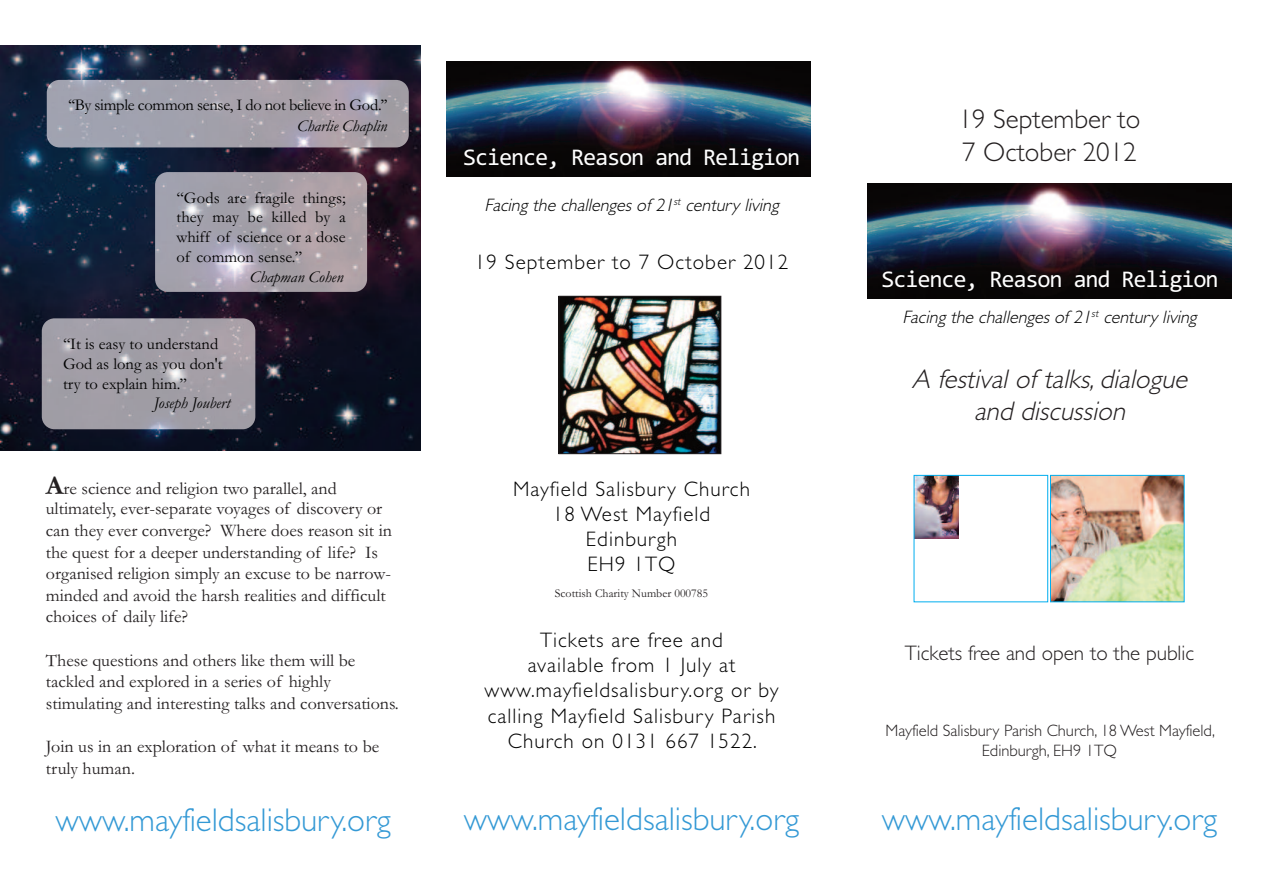
<style>
.page{position:relative;width:1263px;height:893px;background:#fff}
.page>*{position:absolute;margin:0;border:0;box-sizing:border-box;transform-origin:0 0}
.t1{font:300 33px "Gill Sans";color:#3499d5}
.t2{font:italic 300 27px/32.4px "Gill Sans";color:#231f20;text-align:center}
.t3{font:300 27px/32.4px "Gill Sans";color:#231f20}
.t4{font:24px "Consolas";letter-spacing:-.05em;color:#fff}
.t5{font:300 21px/25.2px "Gill Sans";letter-spacing:.05em;color:#000;text-align:center}
.t6{font:300 21px "Gill Sans";color:#231f20}
.t7{font:18px/21.5px "Garamond";color:#231f20}
.t8{font:italic 300 18px "Gill Sans";color:#000}
.t9{font:16.5px/19.8px "Garamond";color:#000;text-align:justify}
.t10{font:300 16.5px/19.8px "Gill Sans";color:#231f20;text-align:center}
.t11{font:italic 16.5px "Garamond";color:#000}
.t12{font:12px "Garamond";color:#231f20}
.s1{font-weight:700;font-size:27px}
</style>
<div class="page">
<img style="left:0;top:46px;width:420px;height:405px">
<img style="left:560px;top:298px;width:159px;height:154px">
<div style="left:558px;top:296px;width:163px;height:158px;border:1px solid #231f20"></div>
<img style="left:867px;top:184px;width:365px;height:115px">
<img style="left:1052px;top:477px;width:130px;height:123px">
<div style="left:1050px;top:475px;width:134px;height:127px;border:1px solid #00aeef"></div>
<img style="left:155px;top:172px;width:212px;height:120px">
<img style="left:42px;top:318px;width:213px;height:111px">
<img style="left:47px;top:80px;width:362px;height:67px">
<img style="left:446px;top:62px;width:364px;height:114px">
<img style="left:916px;top:477px;width:42px;height:62px">
<div style="left:914px;top:475px;width:134px;height:127px;border:1px solid #00aeef"></div>
<p class="t9" style="left:68px;top:95px;width:321px">‘‘By simple common sense, I do not believe in God.’’</p>
<p class="t11" style="left:297px;top:116px;width:92px">Charlie Chaplin</p>
<p class="t9" style="left:176px;top:187px;width:171px">‘‘Gods are fragile things; they may be killed by a whiff of science or a dose of common sense.’’</p>
<p class="t11" style="left:250px;top:267px;width:95px">Chapman Cohen</p>
<p class="t9" style="left:63px;top:333px;width:161px;text-align:left">‘‘It is easy to understand<br>God as long as you don't try to explain him.’’</p>
<p class="t11" style="left:154px;top:393px;width:78px">Joseph Joubert</p>
<p class="t7" style="left:46px;top:477px;width:348px"><span class="s1">A</span>re science and religion two parallel, and ultimately, ever-separate voyages of discovery or can they ever converge? Where does reason sit in the quest for a deeper understanding of life? Is organised religion simply an excuse to be narrow&shy;minded and avoid the harsh realities and difficult choices of daily life?</p>
<p class="t7" style="left:46px;top:649px;width:355px">These questions and others like them will be tackled and explored in a series of highly stimulating and interesting talks and conversations.</p>
<p class="t7" style="left:46px;top:735px;width:335px">Join us in an exploration of what it means to be truly human.</p>
<h1 class="t1" style="left:55px;top:800px;width:337px">www.mayfieldsalisbury.org</h1>
<h3 class="t4" style="left:463px;top:142px;width:339px">Science, Reason and Religion</h3>
<p class="t8" style="left:484px;top:194px;width:300px">Facing the challenges of 21<sup>st</sup> century living</p>
<p class="t5" style="left:475px;top:249px;width:315px">19 September to 7 October 2012</p>
<p class="t5" style="left:513px;top:476px;width:238px">Mayfield Salisbury Church<br>18 West Mayfield<br>Edinburgh<br>EH9 1TQ</p>
<p class="t12" style="left:555px;top:585px;width:155px">Scottish Charity Number 000785</p>
<p class="t5" style="left:484px;top:627px;width:296px">Tickets are free and<br>available from 1 July at www.mayfieldsalisbury.org or by calling Mayfield Salisbury Parish<br>Church on 0131 667 1522.</p>
<h1 class="t1" style="left:464px;top:800px;width:337px">www.mayfieldsalisbury.org</h1>
<h2 class="t3" style="left:959px;top:103px;width:183px">19 September to<br>7 October 2012</h2>
<h3 class="t4" style="left:881px;top:265px;width:339px">Science, Reason and Religion</h3>
<p class="t8" style="left:902px;top:306px;width:300px">Facing the challenges of 21<sup>st</sup> century living</p>
<h2 class="t2" style="left:912px;top:362px;width:283px">A festival of talks, dialogue and discussion</h2>
<p class="t6" style="left:905px;top:641px;width:291px">Tickets free and open to the public</p>
<p class="t10" style="left:885px;top:721px;width:331px">Mayfield Salisbury Parish Church, 18 West Mayfield,<br>Edinburgh, EH9 1TQ</p>
<h1 class="t1" style="left:882px;top:799px;width:337px">www.mayfieldsalisbury.org</h1>
</div>
